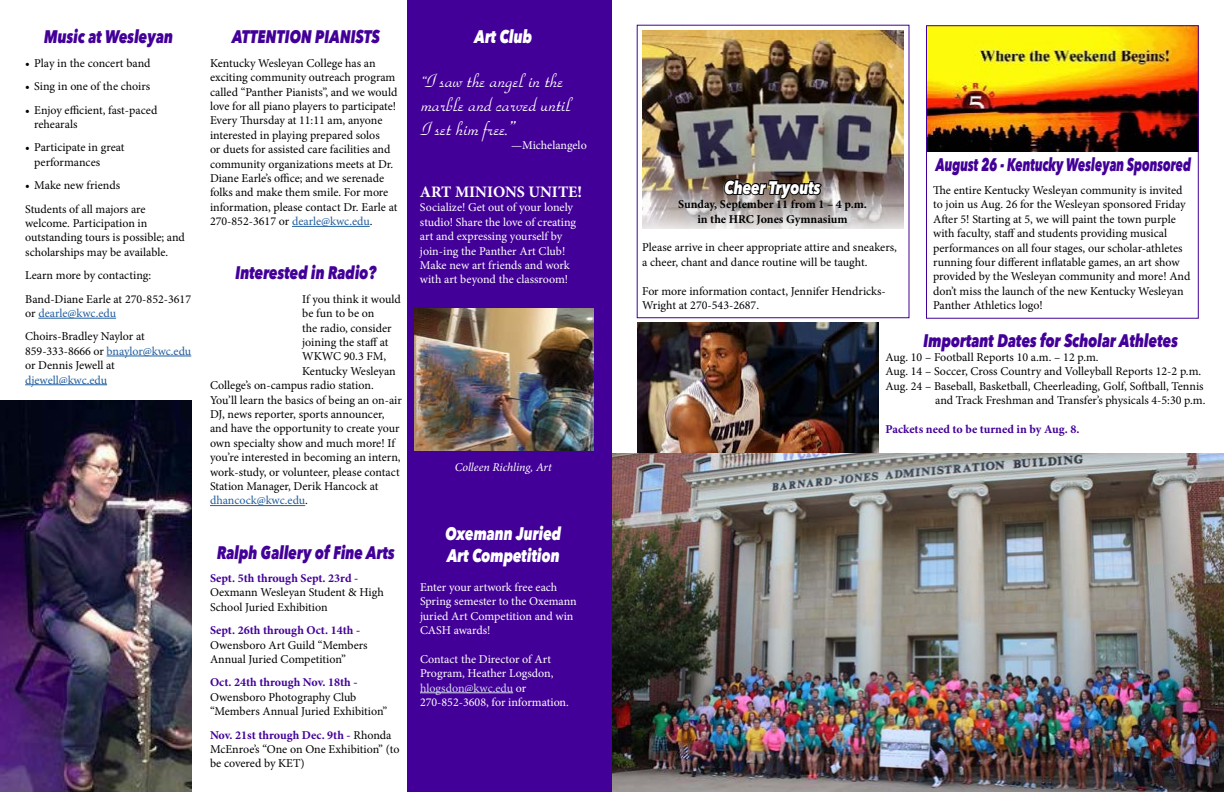
<style>
.page{position:relative;width:1224px;height:792px;background:#fff}
.page>*{position:absolute;margin:0;border:0;box-sizing:border-box;transform-origin:0 0}
.t1{font:20px/24px "Park Avenue Font";color:#fff}
.t2{font:italic 800 18.2px "Avenir Next";color:#430098;scale:.75 1}
.t3{font:italic 800 18.2px/21.8px "Avenir Next";color:#fff;scale:.75 1}
.t4{font:italic 800 18.2px "Avenir Next";color:#430098;scale:.64 1}
.t5{font:700 16px "Minion Pro";color:#fff}
.t6{font:12px/14.4px "Minion Pro";color:#000}
.t7{font:12px/14.4px "Minion Pro";letter-spacing:-.005em;color:#fff}
.t8{font:700 12px "Minion Pro";color:#430098}
.t9{font:700 12px/14.4px "Minion Pro";color:#000;text-align:center}
.t10{font:12px "Minion Pro";letter-spacing:-.005em;color:#215e9e}
.t11{font:italic 12px "Minion Pro";letter-spacing:-.01em;color:#fff}
.s1{color:#215e9e}
.s2{color:#000}
.s3{font-weight:700;color:#430098}
.s4{font-size:16px}
.s5{color:#d4d9ea}
</style>
<div class="page">
<div style="left:408px;top:0;width:204px;height:792px;background:#430098"></div>
<hr style="left:38px;top:318px;width:78px;height:1px;background:#215e9e">
<hr style="left:107px;top:356px;width:84px;height:1px;background:#215e9e">
<hr style="left:25px;top:384px;width:82px;height:1px;background:#215e9e">
<hr style="left:292px;top:226px;width:78px;height:1px;background:#215e9e">
<hr style="left:210px;top:505px;width:95px;height:1px;background:#215e9e">
<hr style="left:420px;top:692px;width:93px;height:1px;background:#d4d9ea">
<img style="left:0;top:400px;width:192px;height:392px">
<img style="left:415px;top:308px;width:179px;height:142px">
<img style="left:637px;top:323px;width:241px;height:131px">
<img style="left:642px;top:30px;width:261px;height:199px">
<img style="left:928px;top:27px;width:269px;height:124px">
<img style="left:612px;top:454px;width:612px;height:338px">
<img style="left:723px;top:157px;width:100px;height:64px">
<div style="left:926px;top:25px;width:273px;height:294px;border:1px solid #430098"></div>
<h2 class="t2" style="left:44px;top:26px;width:173px">Music at Wesleyan</h2>
<p class="t6" style="left:25px;top:56px;width:127px">• Play in the concert band</p>
<p class="t6" style="left:25px;top:79px;width:126px">• Sing in one of the choirs</p>
<p class="t6" style="left:34px;top:103px;width:125px;text-indent:-9px">• Enjoy efficient, fast-paced rehearals</p>
<p class="t6" style="left:34px;top:140px;width:92px;text-indent:-9px">• Participate in great performances</p>
<p class="t6" style="left:25px;top:174px;width:122px;line-height:23.4px">• Make new friends<br>Students of all majors are</p>
<p class="t6" style="left:25px;top:216px;width:161px">welcome. Participation in outstanding tours is possible; and scholarships may be available.</p>
<p class="t6" style="left:25px;top:264px;width:167px;line-height:23.4px">Learn more by contacting:<br>Band-Diane Earle at 270-852-3617</p>
<p class="t6" style="left:25px;top:302px;width:121px;line-height:23.4px">or <span class="s1">dearle@kwc.edu<br></span>Choirs-Bradley Naylor at</p>
<p class="t6" style="left:25px;top:344px;width:168px">859-333-8666 or <span class="s1">bnaylor@kwc.edu </span>or Dennis Jewell at</p>
<p class="t10" style="left:25px;top:372px;width:83px">djewell@kwc.edu</p>
<h2 class="t2" style="left:232px;top:26px;width:199px">ATTENTION PIANISTS</h2>
<p class="t6" style="left:210px;top:56px;width:189px">Kentucky Wesleyan College has an exciting community outreach program called “Panther Pianists”, and we would love for all piano players to participate!<br>Every Thursday at 11:11 am, anyone interested in playing prepared solos<br>or duets for assisted care facilities and community organizations meets at Dr.<br>Diane Earle’s office; and we serenade folks and make them smile. For more information, please contact Dr. Earle at 270-852-3617 or <span class="s1">dearle@kwc.edu</span>.</p>
<h2 class="t2" style="left:235px;top:262px;width:190px">Interested in Radio?</h2>
<p class="t6" style="left:302px;top:292px;width:100px">If you think it would</p>
<p class="t6" style="left:302px;top:306px;width:74px">be fun to be on</p>
<p class="t6" style="left:302px;top:321px;width:91px">the radio, consider</p>
<p class="t6" style="left:302px;top:335px;width:88px">joining the staff at</p>
<p class="t6" style="left:302px;top:349px;width:86px">WKWC 90.3 FM,</p>
<p class="t6" style="left:302px;top:364px;width:95px">Kentucky Wesleyan</p>
<p class="t6" style="left:210px;top:378px;width:165px">College’s on-campus radio station.</p>
<p class="t6" style="left:210px;top:393px;width:193px">You’ll learn the basics of being an on-air</p>
<p class="t6" style="left:210px;top:407px;width:176px">DJ, news reporter, sports announcer,</p>
<p class="t6" style="left:210px;top:421px;width:191px">and have the opportunity to create your</p>
<p class="t6" style="left:210px;top:436px;width:186px">own specialty show and much more! If</p>
<p class="t6" style="left:210px;top:450px;width:192px">you’re interested in becoming an intern,</p>
<p class="t6" style="left:210px;top:465px;width:191px">work-study, or volunteer, please contact</p>
<p class="t6" style="left:210px;top:479px;width:170px">Station Manager, Derik Hancock at</p>
<p class="t10" style="left:210px;top:493px;width:99px">dhancock@kwc.edu<span class="s2">.</span></p>
<h2 class="t2" style="left:217px;top:541px;width:239px">Ralph Gallery of Fine Arts</h2>
<p class="t8" style="left:210px;top:570px;width:150px">Sept. 5th through Sept. 23rd -</p>
<p class="t6" style="left:210px;top:585px;width:175px">Oexmann Wesleyan Student &amp; High<br>School Juried Exhibition</p>
<p class="t8" style="left:210px;top:622px;width:152px">Sept. 26th through Oct. 14th -</p>
<p class="t6" style="left:210px;top:638px;width:159px">Owensboro Art Guild “Members<br>Annual Juried Competition”</p>
<p class="t8" style="left:210px;top:674px;width:149px">Oct. 24th through Nov. 18th -</p>
<p class="t6" style="left:210px;top:690px;width:179px">Owensboro Photography Club “Members Annual Juried Exhibition”</p>
<p class="t6" style="left:210px;top:728px;width:191px"><span class="s3">Nov. 21st through Dec. 9th -</span> Rhonda<br>McEnroe’s “One on One Exhibition” (to be covered by KET)</p>
<h2 class="t3" style="left:475px;top:26px;width:78px">Art Club</h2>
<h1 class="t1" style="left:420px;top:69px;width:151px"><span class="s4">“</span>I saw the angel in the marble and carved until<br>I set him free.”</h1>
<p class="t7" style="left:511px;top:138px;width:77px">—Michelangelo</p>
<h3 class="t5" style="left:420px;top:181px;width:164px">ART MINIONS UNITE!</h3>
<p class="t7" style="left:420px;top:200px;width:158px">Socialize! Get out of your lonely studio! Share the love of creating art and expressing yourself by join-ing the Panther Art Club!<br>Make new art friends and work with art beyond the classroom!</p>
<p class="t11" style="left:455px;top:459px;width:99px">Colleen Richling, Art</p>
<h2 class="t3" style="left:445px;top:523px;width:156px">Oxemann Juried<br>Art Competition</h2>
<p class="t7" style="left:420px;top:580px;width:158px">Enter your artwork free each<br>Spring semester to the Oxemann juried Art Competition and win<br>CASH awards!</p>
<p class="t7" style="left:420px;top:652px;width:150px">Contact the Director of Art<br>Program, Heather Logsdon, <span class="s5">hlogsdon@kwc.edu</span> or<br>270-852-3608, for information.</p>
<h2 class="t4" style="left:936px;top:153px;width:401px">August 26 - Kentucky Wesleyan Sponsored</h2>
<p class="t6" style="left:933px;top:183px;width:259px">The entire Kentucky Wesleyan community is invited to join us Aug. 26 for the Wesleyan sponsored Friday After 5! Starting at 5, we will paint the town purple with faculty, staff and students providing musical performances on all four stages, our scholar-athletes running four different inflatable games, an art show provided by the Wesleyan community and more! And don’t miss the launch of the new Kentucky Wesleyan Panther Athletics logo!</p>
<h2 class="t2" style="left:924px;top:329px;width:341px">Important Dates for Scholar Athletes</h2>
<p class="t6" style="left:886px;top:350px;width:215px">Aug. 10 – Football Reports 10 a.m. – 12 p.m.</p>
<p class="t6" style="left:886px;top:364px;width:317px">Aug. 14 – Soccer, Cross Country and Volleyball Reports 12-2 p.m.</p>
<p class="t6" style="left:886px;top:379px;width:320px">Aug. 24 – Baseball, Basketball, Cheerleading, Golf, Softball, Tennis</p>
<p class="t6" style="left:935px;top:393px;width:272px">and Track Freshman and Transfer’s physicals 4-5:30 p.m.</p>
<p class="t8" style="left:886px;top:421px;width:195px">Packets need to be turned in by Aug. 8.</p>
<h2 class="t3" style="left:724px;top:176px;width:130px">Cheer Tryouts</h2>
<p class="t9" style="left:678px;top:197px;width:190px">Sunday, September 11 from 1 – 4 p.m. in the HRC Jones Gymnasium</p>
<p class="t6" style="left:642px;top:240px;width:256px">Please arrive in cheer appropriate attire and sneakers, a cheer, chant and dance routine will be taught.</p>
<p class="t6" style="left:642px;top:284px;width:245px">For more information contact, Jennifer Hendricks-<br>Wright at 270-543-2687.</p>
</div>
